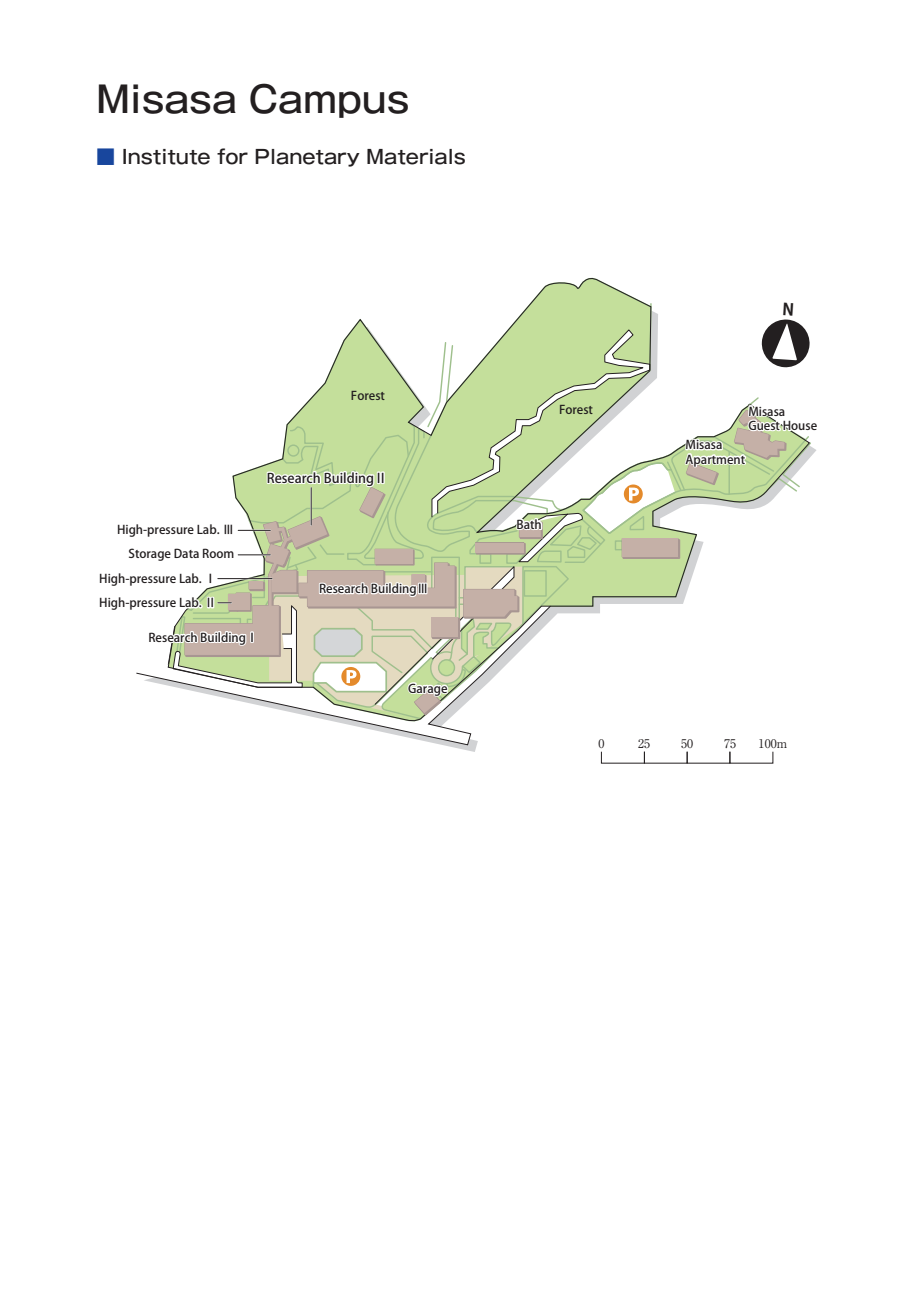
<style>
.page{position:relative;width:919px;height:1289px;background:#fff}
.page>*{position:absolute;margin:0;border:0;box-sizing:border-box;transform-origin:0 0}
.t1{font:500 36.15px "Gothic MB101 Pr 6 N";color:#231f20}
.t2{font:500 19.2px "Gothic MB101 Pr 6 N";color:#231f20}
.t3{font:500 13.2px "Koz Go Pr 6 N";color:#231f20}
.t4{font:500 12px/14.4px "Koz Go Pr 6 N";color:#231f20}
.t5{font:12px "Ryumin Pr 6 N";color:#231f20}
.s1{color:#18469d}
</style>
<div class="page">
<svg style="left:346px;top:724px;width:132px;height:22px"></svg>
<svg style="left:136px;top:277px;width:681px;height:447px"></svg>
<h1 class="t1" style="left:96px;top:69px;width:315px">Misasa Campus</h1>
<h2 class="t2" style="left:96px;top:140px;width:371px"><span class="s1">■</span> Institute for Planetary Materials</h2>
<p class="t4" style="left:351px;top:388px;width:35px">Forest</p>
<p class="t3" style="left:267px;top:470px;width:122px">Research BuildingⅡ</p>
<p class="t4" style="left:117px;top:522px;width:119px">High-pressure Lab. Ⅲ</p>
<p class="t4" style="left:99px;top:542px;width:137px;line-height:24.5px;text-indent:29px">Storage Data Room<br>High-pressure Lab. Ⅰ</p>
<p class="t4" style="left:99px;top:596px;width:119px">High-pressure Lab. Ⅱ</p>
<p class="t4" style="left:148px;top:630px;width:111px">Research BuildingⅠ</p>
<p class="t4" style="left:319px;top:581px;width:111px">Research BuildingⅢ</p>
<p class="t4" style="left:408px;top:681px;width:41px">Garage</p>
<p class="t4" style="left:559px;top:402px;width:35px">Forest</p>
<p class="t4" style="left:516px;top:517px;width:27px">Bath</p>
<p class="t4" style="left:748px;top:404px;width:70px">Misasa<br>Guest House</p>
<p class="t4" style="left:685px;top:438px;width:61px">Misasa<br>Apartment</p>
<p class="t5" style="left:598px;top:733px;width:8px">0</p>
<p class="t5" style="left:638px;top:733px;width:14px">25</p>
<p class="t5" style="left:681px;top:733px;width:14px">50</p>
<p class="t5" style="left:724px;top:733px;width:14px">75</p>
<p class="t5" style="left:758px;top:733px;width:30px">100m</p>
</div>
